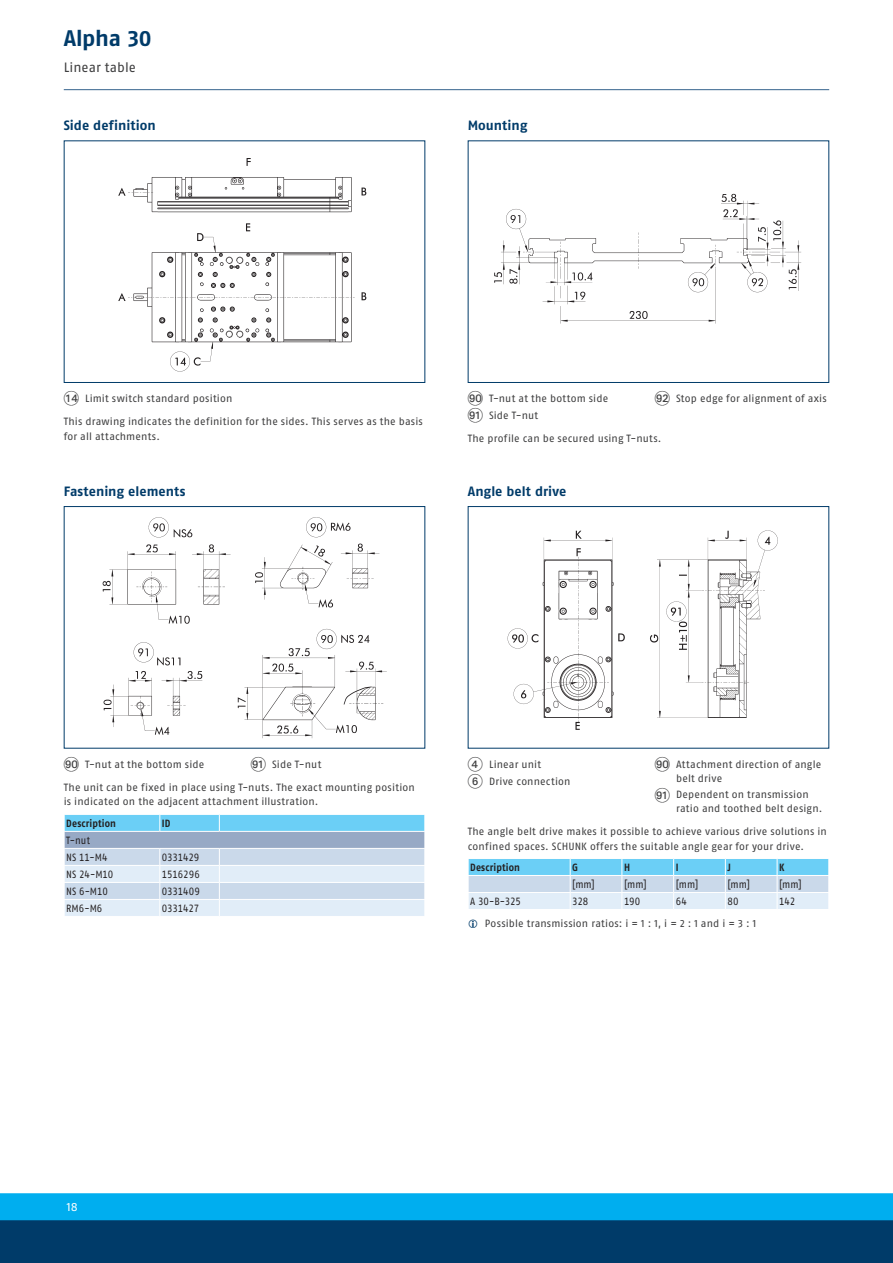
<style>
.page{position:relative;width:893px;height:1263px;background:#fff}
.page>*{position:absolute;margin:0;border:0;box-sizing:border-box;transform-origin:0 0}
.t1{font:700 22.5px "SCHUNK Fago Pro";letter-spacing:-.015em;color:#003b69}
.t2{font:700 13.5px "SCHUNK Fago Pro";color:#003b69}
.t3{font:13.5px "SCHUNK Fago Pro";color:#3e3e3f}
.t4{font:12px "SCHUNK Fago Pro";color:#fff}
.t5{font:10.5px/14.2px "SCHUNK Fago Pro";letter-spacing:.015em;color:#3e3e3f}
.t6{font:10.5px/17px "SCHUNK Fago Pro";letter-spacing:-.01em;color:#231f20;scale:.9 1}
.t7{font:700 10.5px "SCHUNK Fago Pro";letter-spacing:.015em;color:#231f20;scale:.9 1}
.s1{font-family:"Deco Numbers LH Circle";font-size:15px}
</style>
<div class="page">
<div style="left:0;top:1202px;width:893px;height:61px;background:#003b69"></div>
<div style="left:0;top:1193px;width:893px;height:27px;background:#00aeef"></div>
<hr style="left:64px;top:89px;width:765px;height:1px;background:#35628d">
<div style="left:64px;top:140px;width:361px;height:243px;border:1px solid #003b69"></div>
<img style="left:118px;top:158px;width:249px;height:214px">
<div style="left:468px;top:140px;width:361px;height:243px;border:1px solid #003b69"></div>
<img style="left:494px;top:193px;width:308px;height:131px">
<div style="left:64px;top:506px;width:361px;height:242px;border:1px solid #003b69"></div>
<img style="left:102px;top:517px;width:285px;height:222px">
<svg style="left:64px;top:814px;width:361px;height:102px"></svg>
<hr style="left:64px;top:848px;width:96px;height:1px;background:#fff">
<hr style="left:160px;top:848px;width:59px;height:1px;background:#fff">
<hr style="left:219px;top:848px;width:206px;height:1px;background:#fff">
<div style="left:468px;top:506px;width:361px;height:242px;border:1px solid #003b69"></div>
<img style="left:507px;top:530px;width:271px;height:200px">
<svg style="left:468px;top:858px;width:361px;height:51px"></svg>
<h1 class="t1" style="left:64px;top:24px;width:89px">Alpha 30</h1>
<p class="t3" style="left:64px;top:60px;width:74px">Linear table</p>
<p class="t2" style="left:64px;top:117px;width:93px">Side definition</p>
<p class="t2" style="left:468px;top:117px;width:61px">Mounting</p>
<p class="t5" style="left:64px;top:391px;width:170px"><span class="s1">AN</span> Limit switch standard position</p>
<p class="t5" style="left:64px;top:415px;width:361px">This drawing indicates the definition for the sides. This serves as the basis for all attachments.</p>
<p class="t2" style="left:64px;top:483px;width:123px">Fastening elements</p>
<p class="t5" style="left:468px;top:390px;width:142px;line-height:17px"><span class="s1">IT</span> T-nut at the bottom side<br><span class="s1">IK</span> Side T-nut</p>
<p class="t5" style="left:655px;top:391px;width:173px"><span class="s1">IL</span> Stop edge for alignment of axis</p>
<p class="t5" style="left:468px;top:432px;width:195px">The profile can be secured using T-nuts.</p>
<p class="t2" style="left:468px;top:483px;width:100px">Angle belt drive</p>
<p class="t5" style="left:64px;top:757px;width:142px"><span class="s1">IT</span> T-nut at the bottom side</p>
<p class="t5" style="left:251px;top:757px;width:72px"><span class="s1">IK</span> Side T-nut</p>
<p class="t5" style="left:64px;top:780px;width:353px">The unit can be fixed in place using T-nuts. The exact mounting position is indicated on the adjacent attachment illustration.</p>
<p class="t7" style="left:66px;top:817px;width:57px">Description</p>
<p class="t7" style="left:162px;top:817px;width:11px">ID</p>
<p class="t6" style="left:66px;top:832px;width:47px">T-nut<br>NS 11-M4</p>
<p class="t6" style="left:162px;top:849px;width:43px">0331429</p>
<p class="t6" style="left:66px;top:866px;width:54px">NS 24-M10</p>
<p class="t6" style="left:162px;top:866px;width:44px">1516296</p>
<p class="t6" style="left:66px;top:883px;width:48px">NS 6-M10</p>
<p class="t6" style="left:162px;top:883px;width:44px">0331409</p>
<p class="t6" style="left:66px;top:900px;width:42px">RM6-M6</p>
<p class="t6" style="left:162px;top:900px;width:43px">0331427</p>
<p class="t5" style="left:468px;top:755px;width:104px;line-height:17px"><span class="s1">4</span> Linear unit<br><span class="s1">6</span> Drive connection</p>
<p class="t5" style="left:676px;top:757px;width:147px;text-indent:-21px"><span class="s1">IT</span> Attachment direction of angle belt drive</p>
<p class="t5" style="left:676px;top:787px;width:148px;text-indent:-21px"><span class="s1">IK</span> Dependent on transmission ratio and toothed belt design.</p>
<p class="t5" style="left:468px;top:824px;width:361px">The angle belt drive makes it possible to achieve various drive solutions in confined spaces. SCHUNK offers the suitable angle gear for your drive.</p>
<p class="t7" style="left:470px;top:861px;width:57px">Description</p>
<p class="t7" style="left:572px;top:861px;width:8px">G</p>
<p class="t7" style="left:624px;top:861px;width:8px">H</p>
<p class="t7" style="left:676px;top:861px;width:5px">I</p>
<p class="t7" style="left:727px;top:861px;width:5px">J</p>
<p class="t7" style="left:779px;top:861px;width:7px">K</p>
<p class="t6" style="left:572px;top:876px;width:27px">[mm]</p>
<p class="t6" style="left:624px;top:876px;width:27px">[mm]</p>
<p class="t6" style="left:676px;top:876px;width:27px">[mm]</p>
<p class="t6" style="left:727px;top:876px;width:27px">[mm]</p>
<p class="t6" style="left:779px;top:876px;width:27px">[mm]</p>
<p class="t6" style="left:470px;top:893px;width:58px">A 30-B-325</p>
<p class="t6" style="left:572px;top:893px;width:19px">328</p>
<p class="t6" style="left:624px;top:893px;width:20px">190</p>
<p class="t6" style="left:676px;top:893px;width:14px">64</p>
<p class="t6" style="left:727px;top:893px;width:14px">80</p>
<p class="t6" style="left:779px;top:893px;width:19px">142</p>
<p class="t5" style="left:485px;top:916px;width:273px">Possible transmission ratios: i = 1 : 1, i = 2 : 1 and i = 3 : 1</p>
<p class="t4" style="left:67px;top:1199px;width:12px">18</p>
</div>
